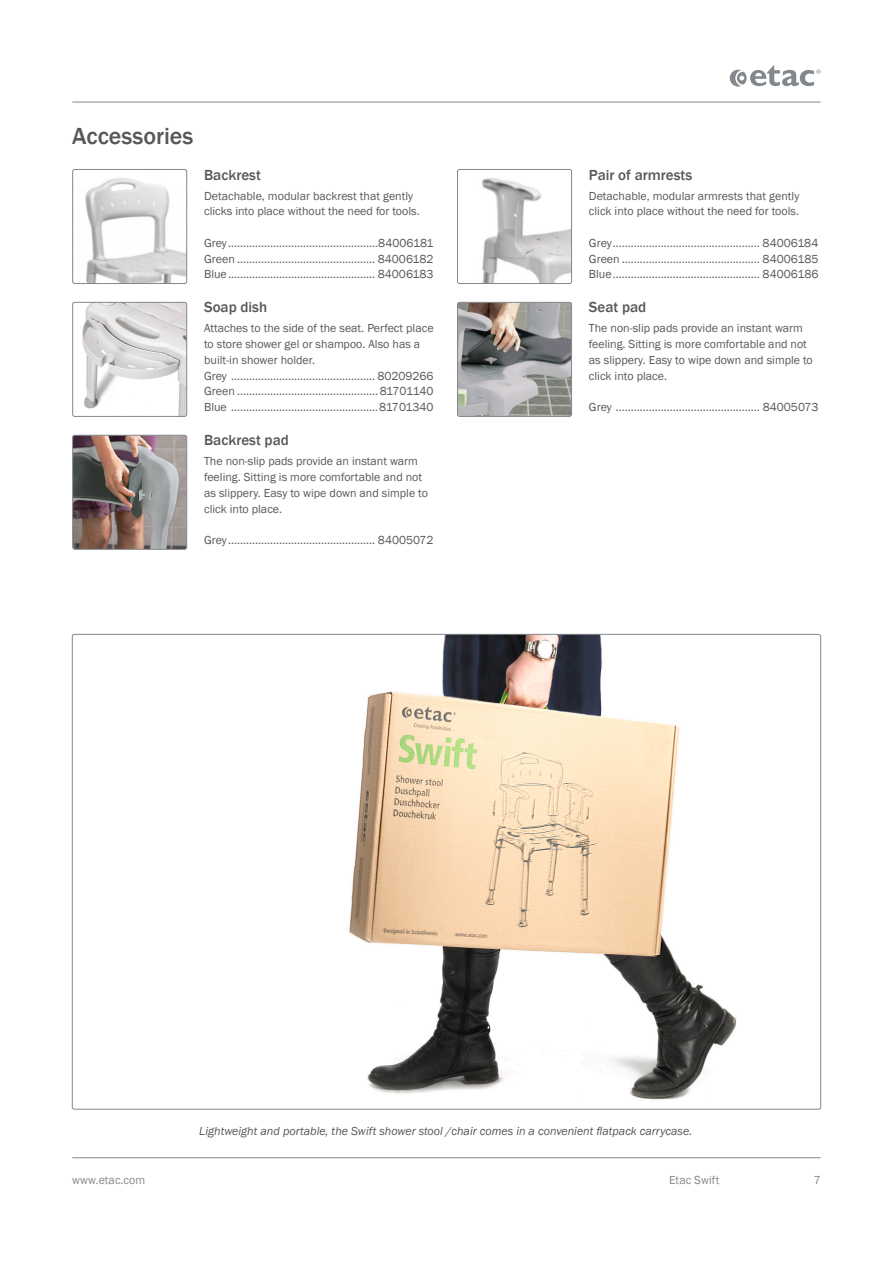
<style>
.page{position:relative;width:893px;height:1263px;background:#fff}
.page>*{position:absolute;margin:0;border:0;box-sizing:border-box;transform-origin:0 0}
._4__Header_-_Basic_b{font:500 24px "Franklin Gothic";color:#57585a}
._5__Header_-_Feature{font:500 15px "Franklin Gothic";color:#57585a}
._5__Body_-_Features{font:12px/15.8px "Franklin Gothic";color:#57585a}
._7__Image___referenc{font:italic 12px "Franklin Gothic";color:#57585a}
.t1{font:12px "Franklin Gothic";color:#83888c}
</style>
<div class="page">
<img style="left:349px;top:636px;width:388px;height:464px">
<hr style="left:72px;top:102px;width:749px;height:1px;background:#83888c">
<hr style="left:72px;top:1157px;width:749px;height:1px;background:#83888c">
<svg style="left:730px;top:65px;width:91px;height:22px"></svg>
<img style="left:85px;top:169px;width:102px;height:113px">
<div style="left:72px;top:169px;width:115px;height:115px;border:1px solid #83888c;border-radius:2px"></div>
<img style="left:82px;top:302px;width:105px;height:113px">
<div style="left:72px;top:302px;width:115px;height:115px;border:1px solid #83888c;border-radius:2px"></div>
<img style="left:74px;top:435px;width:113px;height:113px">
<div style="left:72px;top:435px;width:115px;height:115px;border:1px solid #83888c;border-radius:2px"></div>
<img style="left:481px;top:169px;width:91px;height:113px">
<div style="left:457px;top:169px;width:115px;height:115px;border:1px solid #83888c;border-radius:2px"></div>
<img style="left:457px;top:302px;width:115px;height:113px">
<div style="left:457px;top:302px;width:115px;height:115px;border:1px solid #83888c;border-radius:2px"></div>
<p class="_4__Header_-_Basic_b" style="left:72px;top:122px;width:123px">Accessories</p>
<p class="_5__Header_-_Feature" style="left:204px;top:165px;width:58px">Backrest</p>
<p class="_5__Body_-_Features" style="left:204px;top:188px;width:217px">Detachable, modular backrest that gently clicks into place without the need for tools.</p>
<p class="_5__Body_-_Features" style="left:204px;top:235px;width:231px">Grey..................................................84006181</p>
<p class="_5__Body_-_Features" style="left:204px;top:251px;width:231px">Green .............................................. 84006182</p>
<p class="_5__Body_-_Features" style="left:204px;top:267px;width:231px">Blue................................................. 84006183</p>
<p class="_5__Header_-_Feature" style="left:204px;top:298px;width:65px">Soap dish</p>
<p class="_5__Body_-_Features" style="left:204px;top:321px;width:231px">Attaches to the side of the seat. Perfect place to store shower gel or shampoo. Also has a built-in shower holder.</p>
<p class="_5__Body_-_Features" style="left:204px;top:368px;width:231px">Grey ................................................ 80209266</p>
<p class="_5__Body_-_Features" style="left:204px;top:384px;width:231px">Green ...............................................81701140</p>
<p class="_5__Body_-_Features" style="left:204px;top:400px;width:231px">Blue .................................................81701340</p>
<p class="_5__Header_-_Feature" style="left:204px;top:431px;width:86px">Backrest pad</p>
<p class="_5__Body_-_Features" style="left:204px;top:454px;width:225px">The non-slip pads provide an instant warm feeling. Sitting is more comfortable and not as slippery. Easy to wipe down and simple to click into place.</p>
<p class="_5__Body_-_Features" style="left:204px;top:532px;width:231px">Grey................................................. 84005072</p>
<p class="_5__Header_-_Feature" style="left:589px;top:165px;width:105px">Pair of armrests</p>
<p class="_5__Body_-_Features" style="left:589px;top:188px;width:212px">Detachable, modular armrests that gently click into place without the need for tools.</p>
<p class="_5__Body_-_Features" style="left:589px;top:235px;width:231px">Grey................................................. 84006184</p>
<p class="_5__Body_-_Features" style="left:589px;top:251px;width:231px">Green .............................................. 84006185</p>
<p class="_5__Body_-_Features" style="left:589px;top:267px;width:231px">Blue................................................. 84006186</p>
<p class="_5__Header_-_Feature" style="left:589px;top:298px;width:59px">Seat pad</p>
<p class="_5__Body_-_Features" style="left:589px;top:321px;width:225px">The non-slip pads provide an instant warm feeling. Sitting is more comfortable and not as slippery. Easy to wipe down and simple to click into place.</p>
<p class="_5__Body_-_Features" style="left:589px;top:400px;width:231px">Grey ................................................ 84005073</p>
<p class="_7__Image___referenc" style="left:199px;top:1124px;width:494px">Lightweight and portable, the Swift shower stool /chair comes in a convenient flatpack carrycase.</p>
<p class="t1" style="left:72px;top:1173px;width:74px">www.etac.com</p>
<p class="t1" style="left:669px;top:1173px;width:52px">Etac Swift</p>
<p class="t1" style="left:814px;top:1173px;width:9px">7</p>
</div>
